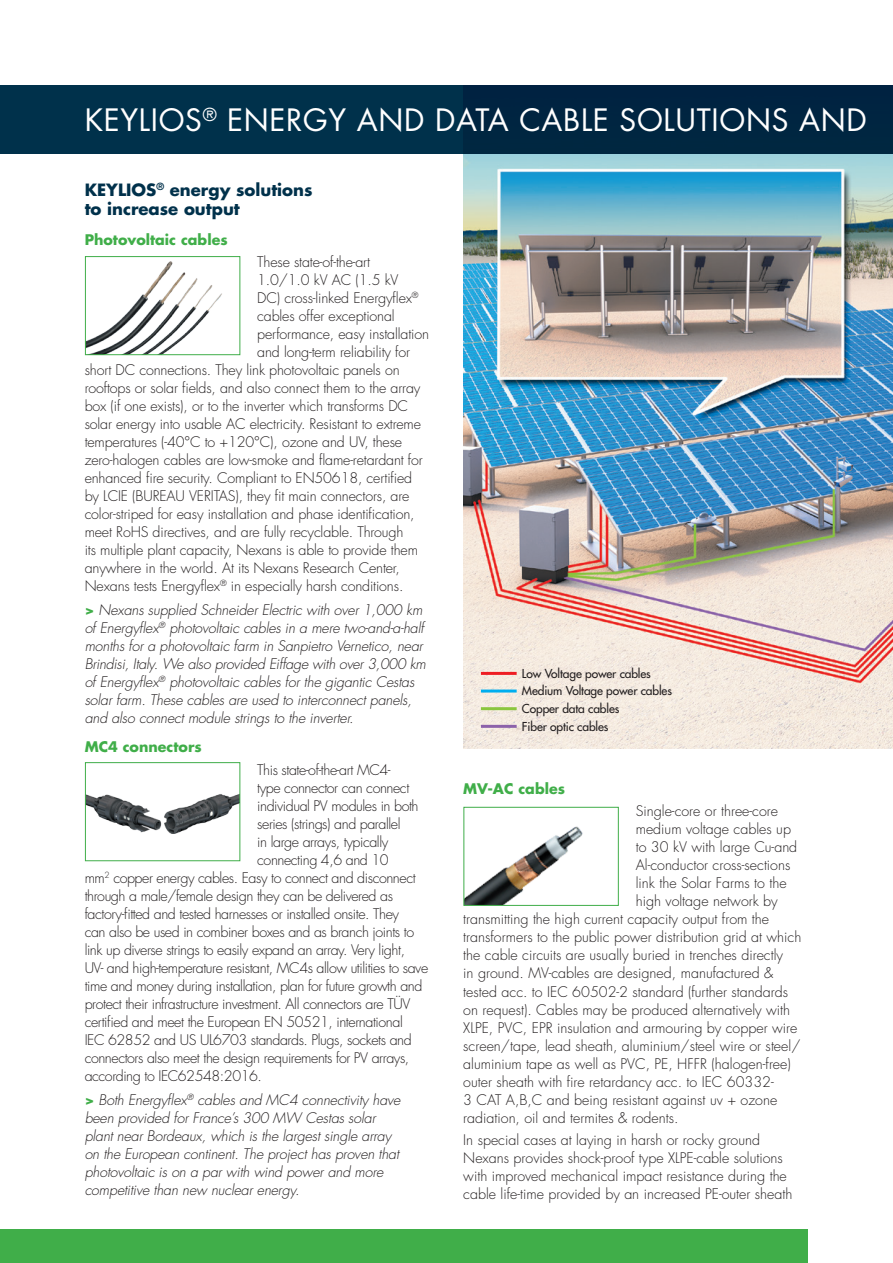
<style>
.page{position:relative;width:893px;height:1263px;background:#fff}
.page>*{position:absolute;margin:0;border:0;box-sizing:border-box;transform-origin:0 0}
.B_-_Intertitre_Conde{font:30px "Futura Std";letter-spacing:.025em;color:#fff}
.TexteBold{font:700 16.5px/19.5px "Futura Std";color:#00314b}
.D_-_Texte_Futura_Lig{font:300 14.25px/18px "Futura Std";letter-spacing:-.01em;color:#231f20}
.D_-_Texte_Futura_Lig-2{font:300 14.25px "Futura Std";letter-spacing:-.03em;color:#231f20}
.TexteFuturaLight_ITA{font:italic 300 14.25px/18px "Futura Std";letter-spacing:-.01em;color:#231f20}
.TexteBold-2{font:700 14.25px "Futura Std";color:#40ae49}
.D_-_Texte_Futura_Lig-3{font:500 12px "Futura Std";letter-spacing:-.01em;color:#231f20}
.s1{font-weight:700;font-style:normal;color:#40ae49}
</style>
<div class="page">
<div style="left:0;top:1229px;width:808px;height:34px;background:#40ae49"></div>
<img style="left:87px;top:261px;width:135px;height:92px">
<div style="left:85px;top:256px;width:155px;height:99px;border:1px solid #40ae49"></div>
<img style="left:87px;top:794px;width:151px;height:39px">
<div style="left:85px;top:762px;width:155px;height:99px;border:1px solid #40ae49"></div>
<img style="left:465px;top:826px;width:118px;height:78px">
<div style="left:463px;top:807px;width:156px;height:99px;border:1px solid #40ae49"></div>
<img style="left:463px;top:153px;width:430px;height:595px">
<div style="left:0;top:85px;width:893px;height:68px;background:linear-gradient(to right,#00344e,#00223f)"></div>
<hr style="left:481px;top:672px;width:36px;height:3px;background:#ee1d23">
<hr style="left:481px;top:689px;width:36px;height:3px;background:#00aeef">
<hr style="left:481px;top:707px;width:36px;height:3px;background:#8bc63e">
<hr style="left:481px;top:725px;width:36px;height:3px;background:#8c62aa">
<p class="B_-_Intertitre_Conde" style="left:85px;top:101px;width:784px">KEYLIOS<sup>®</sup> ENERGY AND DATA CABLE SOLUTIONS AND</p>
<p class="TexteBold" style="left:85px;top:180px;width:229px">KEYLIOS<sup>®</sup> energy solutions to increase output</p>
<p class="TexteBold-2" style="left:85px;top:230px;width:144px">Photovoltaic cables</p>
<p class="D_-_Texte_Futura_Lig" style="left:257px;top:253px;width:115px">These state-of-the-art</p>
<p class="D_-_Texte_Futura_Lig" style="left:257px;top:271px;width:143px">1.0/1.0 kV AC (1.5 kV</p>
<p class="D_-_Texte_Futura_Lig" style="left:257px;top:289px;width:163px">DC) cross-linked Energyflex<sup>®</sup></p>
<p class="D_-_Texte_Futura_Lig" style="left:257px;top:307px;width:139px">cables offer exceptional</p>
<p class="D_-_Texte_Futura_Lig" style="left:257px;top:325px;width:173px">performance, easy installation</p>
<p class="D_-_Texte_Futura_Lig" style="left:257px;top:343px;width:154px">and long-term reliability for</p>
<p class="D_-_Texte_Futura_Lig" style="left:85px;top:361px;width:317px">short DC connections. They link photovoltaic panels on</p>
<p class="D_-_Texte_Futura_Lig" style="left:85px;top:379px;width:337px">rooftops or solar fields, and also connect them to the array</p>
<p class="D_-_Texte_Futura_Lig" style="left:85px;top:397px;width:325px">box (if one exists), or to the inverter which transforms DC</p>
<p class="D_-_Texte_Futura_Lig" style="left:85px;top:415px;width:338px">solar energy into usable AC electricity. Resistant to extreme</p>
<p class="D_-_Texte_Futura_Lig" style="left:85px;top:433px;width:319px">temperatures (-40°C to +120°C), ozone and UV, these</p>
<p class="D_-_Texte_Futura_Lig" style="left:85px;top:451px;width:340px">zero-halogen cables are low-smoke and flame-retardant for</p>
<p class="D_-_Texte_Futura_Lig" style="left:85px;top:469px;width:329px">enhanced fire security. Compliant to EN50618, certified</p>
<p class="D_-_Texte_Futura_Lig" style="left:85px;top:487px;width:326px">by LCIE (BUREAU VERITAS), they fit main connectors, are</p>
<p class="D_-_Texte_Futura_Lig" style="left:85px;top:505px;width:331px">color-striped for easy installation and phase identification,</p>
<p class="D_-_Texte_Futura_Lig" style="left:85px;top:523px;width:320px">meet RoHS directives, and are fully recyclable. Through</p>
<p class="D_-_Texte_Futura_Lig" style="left:85px;top:541px;width:335px">its multiple plant capacity, Nexans is able to provide them</p>
<p class="D_-_Texte_Futura_Lig" style="left:85px;top:559px;width:317px">anywhere in the world. At its Nexans Research Center,</p>
<p class="D_-_Texte_Futura_Lig" style="left:85px;top:577px;width:320px">Nexans tests Energyflex<sup>®</sup> in especially harsh conditions.</p>
<p class="TexteFuturaLight_ITA" style="left:85px;top:601px;width:343px"><span class="s1">&gt;</span> Nexans supplied Schneider Electric with over 1,000 km of Energyflex<sup>®</sup> photovoltaic cables in a mere two-and-a-half months for a photovoltaic farm in Sanpietro Vernetico, near Brindisi, Italy. We also provided Eiffage with over 3,000 km of Energyflex<sup>®</sup> photovoltaic cables for the gigantic Cestas solar farm. These cables are used to interconnect panels, and also connect module strings to the inverter.</p>
<p class="TexteBold-2" style="left:85px;top:738px;width:119px">MC4 connectors</p>
<p class="D_-_Texte_Futura_Lig-2" style="left:257px;top:761px;width:135px">This state-of-the-art MC4-</p>
<p class="D_-_Texte_Futura_Lig-2" style="left:257px;top:779px;width:154px">type connector can connect</p>
<p class="D_-_Texte_Futura_Lig-2" style="left:257px;top:797px;width:163px">individual PV modules in both</p>
<p class="D_-_Texte_Futura_Lig-2" style="left:257px;top:815px;width:145px">series (strings) and parallel</p>
<p class="D_-_Texte_Futura_Lig-2" style="left:257px;top:833px;width:133px">in large arrays, typically</p>
<p class="D_-_Texte_Futura_Lig-2" style="left:257px;top:851px;width:133px">connecting 4,6 and 10</p>
<p class="D_-_Texte_Futura_Lig-2" style="left:85px;top:869px;width:333px">mm<sup>2</sup> copper energy cables. Easy to connect and disconnect</p>
<p class="D_-_Texte_Futura_Lig-2" style="left:85px;top:887px;width:310px">through a male/female design they can be delivered as</p>
<p class="D_-_Texte_Futura_Lig-2" style="left:85px;top:905px;width:316px">factory-fitted and tested harnesses or installed onsite. They</p>
<p class="D_-_Texte_Futura_Lig-2" style="left:85px;top:923px;width:331px">can also be used in combiner boxes and as branch joints to</p>
<p class="D_-_Texte_Futura_Lig-2" style="left:85px;top:941px;width:322px">link up diverse strings to easily expand an array. Very light,</p>
<p class="D_-_Texte_Futura_Lig-2" style="left:85px;top:959px;width:345px">UV- and high-temperature resistant, MC4s allow utilities to save</p>
<p class="D_-_Texte_Futura_Lig-2" style="left:85px;top:977px;width:339px">time and money during installation, plan for future growth and</p>
<p class="D_-_Texte_Futura_Lig-2" style="left:85px;top:995px;width:327px">protect their infrastructure investment. All connectors are TÜV</p>
<p class="D_-_Texte_Futura_Lig-2" style="left:85px;top:1013px;width:320px">certified and meet the European EN 50521, international</p>
<p class="D_-_Texte_Futura_Lig-2" style="left:85px;top:1031px;width:329px">IEC 62852 and US UL6703 standards. Plugs, sockets and</p>
<p class="D_-_Texte_Futura_Lig-2" style="left:85px;top:1049px;width:326px">connectors also meet the design requirements for PV arrays,</p>
<p class="D_-_Texte_Futura_Lig-2" style="left:85px;top:1067px;width:179px">according to IEC62548:2016.</p>
<p class="TexteFuturaLight_ITA" style="left:85px;top:1091px;width:317px"><span class="s1">&gt;</span> Both Energyflex<sup>®</sup> cables and MC4 connectivity have been provided for France’s 300 MW Cestas solar plant near Bordeaux, which is the largest single array on the European continent. The project has proven that photovoltaic is on a par with wind power and more competitive than new nuclear energy.</p>
<p class="D_-_Texte_Futura_Lig-3" style="left:522px;top:666px;width:130px">Low Voltage power cables</p>
<p class="D_-_Texte_Futura_Lig-3" style="left:522px;top:683px;width:151px">Medium Voltage power cables</p>
<p class="D_-_Texte_Futura_Lig-3" style="left:522px;top:701px;width:99px">Copper data cables</p>
<p class="D_-_Texte_Futura_Lig-3" style="left:522px;top:719px;width:88px">Fiber optic cables</p>
<p class="TexteBold-2" style="left:463px;top:779px;width:103px">MV-AC cables</p>
<p class="D_-_Texte_Futura_Lig" style="left:636px;top:803px;width:144px">Single-core or three-core</p>
<p class="D_-_Texte_Futura_Lig" style="left:636px;top:821px;width:157px">medium voltage cables up</p>
<p class="D_-_Texte_Futura_Lig" style="left:636px;top:839px;width:163px">to 30 kV with large Cu-and</p>
<p class="D_-_Texte_Futura_Lig" style="left:636px;top:857px;width:156px">Al-conductor cross-sections</p>
<p class="D_-_Texte_Futura_Lig" style="left:636px;top:875px;width:152px">link the Solar Farms to the</p>
<p class="D_-_Texte_Futura_Lig" style="left:636px;top:893px;width:144px">high voltage network by</p>
<p class="D_-_Texte_Futura_Lig" style="left:463px;top:911px;width:307px">transmitting the high current capacity output from the</p>
<p class="D_-_Texte_Futura_Lig" style="left:463px;top:929px;width:340px">transformers to the public power distribution grid at which</p>
<p class="D_-_Texte_Futura_Lig" style="left:463px;top:947px;width:321px">the cable circuits are usually buried in trenches directly</p>
<p class="D_-_Texte_Futura_Lig" style="left:463px;top:965px;width:312px">in ground. MV-cables are designed, manufactured &amp;</p>
<p class="D_-_Texte_Futura_Lig" style="left:463px;top:983px;width:326px">tested acc. to IEC 60502-2 standard (further standards</p>
<p class="D_-_Texte_Futura_Lig" style="left:463px;top:1001px;width:328px">on request). Cables may be produced alternatively with</p>
<p class="D_-_Texte_Futura_Lig" style="left:463px;top:1019px;width:335px">XLPE, PVC, EPR insulation and armouring by copper wire</p>
<p class="D_-_Texte_Futura_Lig" style="left:463px;top:1037px;width:339px">screen/tape, lead sheath, aluminium/steel wire or steel/</p>
<p class="D_-_Texte_Futura_Lig" style="left:463px;top:1055px;width:329px">aluminium tape as well as PVC, PE, HFFR (halogen-free)</p>
<p class="D_-_Texte_Futura_Lig" style="left:463px;top:1073px;width:312px">outer sheath with fire retardancy acc. to IEC 60332-</p>
<p class="D_-_Texte_Futura_Lig" style="left:463px;top:1091px;width:315px">3 CAT A,B,C and being resistant against uv + ozone</p>
<p class="D_-_Texte_Futura_Lig" style="left:463px;top:1109px;width:217px">radiation, oil and termites &amp; rodents.</p>
<p class="D_-_Texte_Futura_Lig" style="left:463px;top:1131px;width:331px">In special cases at laying in harsh or rocky ground Nexans provides shock-proof type XLPE-cable solutions with improved mechanical impact resistance during the cable life-time provided by an increased PE-outer sheath</p>
</div>
